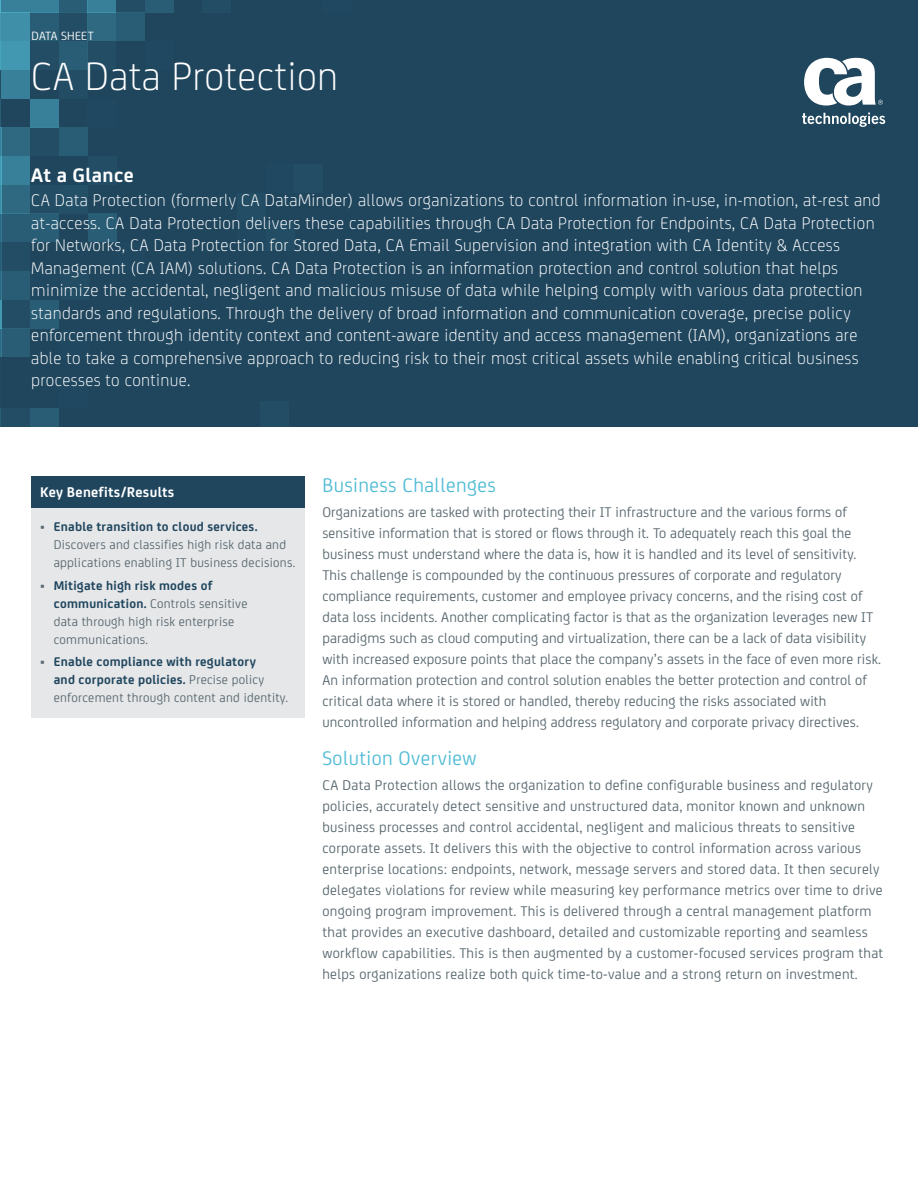
<style>
.page{position:relative;width:918px;height:1188px;background:#fff}
.page>*{position:absolute;margin:0;border:0;box-sizing:border-box;transform-origin:0 0}
.t1{font:300 42px "CA Sans";letter-spacing:.01em;color:#fff}
.Body_head{font:21px "CA Sans";letter-spacing:.02em;color:#51bcd5}
.At_a_Glance_header{font:700 21px "CA Sans";letter-spacing:.02em;color:#fff}
.At_a_Glance_Text{font:300 18px/22.5px "CA Sans";letter-spacing:.02em;color:#fff}
.Body{font:15px/21px "CA Sans";letter-spacing:.01em;color:#57676e}
.Table_Header{font:700 15px "CA Sans";letter-spacing:.02em;color:#fff}
.t2{font:13.5px/18px "CA Sans";letter-spacing:.02em;color:#57676e}
.Cover_Eyebrow_Topic{font:12.75px "CA Sans";letter-spacing:.02em;color:#fff}
.s1{font-weight:700;color:#20465e}
</style>
<div class="page">
<div style="left:0;top:0;width:918px;height:427px;background:#20465e"></div>
<hr style="left:0;top:127px;width:2px;height:29px;background:#51bcd5">
<hr style="left:0;top:156px;width:2px;height:29px;background:#51bcd5">
<hr style="left:0;top:185px;width:2px;height:29px;background:#51bcd5">
<hr style="left:0;top:214px;width:2px;height:28px;background:#51bcd5">
<hr style="left:0;top:242px;width:2px;height:29px;background:#51bcd5">
<hr style="left:0;top:271px;width:2px;height:29px;background:#51bcd5">
<hr style="left:0;top:300px;width:2px;height:29px;background:#51bcd5">
<hr style="left:0;top:329px;width:2px;height:28px;background:#51bcd5">
<div style="left:1px;top:409px;width:29px;height:18px;background:#234d65"></div>
<div style="left:30px;top:409px;width:29px;height:18px;background:#295d75"></div>
<div style="left:2px;top:127px;width:28px;height:29px;background:#2e6981"></div>
<div style="left:2px;top:156px;width:28px;height:29px;background:#388099"></div>
<div style="left:2px;top:185px;width:28px;height:29px;background:#2e6981"></div>
<div style="left:2px;top:214px;width:28px;height:28px;background:#295d75"></div>
<div style="left:2px;top:242px;width:28px;height:29px;background:#234d65"></div>
<div style="left:2px;top:271px;width:28px;height:29px;background:#295d75"></div>
<div style="left:2px;top:300px;width:28px;height:29px;background:#234d65"></div>
<div style="left:2px;top:329px;width:28px;height:28px;background:#295d75"></div>
<svg style="left:0;top:351px;width:1px;height:76px"></svg>
<div style="left:30px;top:127px;width:29px;height:29px;background:#234d65"></div>
<div style="left:59px;top:127px;width:29px;height:29px;background:#295d75"></div>
<div style="left:88px;top:156px;width:29px;height:29px;background:#234d65"></div>
<div style="left:30px;top:185px;width:29px;height:29px;background:#234d65"></div>
<div style="left:59px;top:185px;width:29px;height:29px;background:#234f67"></div>
<div style="left:30px;top:214px;width:29px;height:28px;background:#295d75"></div>
<div style="left:88px;top:214px;width:29px;height:28px;background:#295d75"></div>
<div style="left:30px;top:300px;width:29px;height:29px;background:#295d75"></div>
<div style="left:60px;top:271px;width:29px;height:29px;background:#234d65"></div>
<svg style="left:0;top:0;width:1px;height:127px"></svg>
<div style="left:1px;top:0;width:29px;height:12px;background:#388099"></div>
<div style="left:1px;top:12px;width:29px;height:29px;background:#3e8fa7"></div>
<div style="left:1px;top:41px;width:29px;height:29px;background:#4298b1"></div>
<div style="left:1px;top:70px;width:29px;height:29px;background:#388099"></div>
<div style="left:30px;top:99px;width:29px;height:28px;background:#388099"></div>
<div style="left:30px;top:0;width:29px;height:12px;background:#388099"></div>
<div style="left:30px;top:12px;width:29px;height:29px;background:#295d75"></div>
<div style="left:30px;top:41px;width:29px;height:29px;background:#234d65"></div>
<div style="left:59px;top:0;width:29px;height:12px;background:#295d75"></div>
<div style="left:59px;top:12px;width:29px;height:29px;background:#234d65"></div>
<div style="left:59px;top:41px;width:29px;height:29px;background:#295d75"></div>
<div style="left:59px;top:70px;width:29px;height:29px;background:#234d65"></div>
<div style="left:88px;top:0;width:28px;height:12px;background:#388099"></div>
<div style="left:88px;top:12px;width:28px;height:29px;background:#2e6981"></div>
<div style="left:88px;top:41px;width:28px;height:29px;background:#234d65"></div>
<div style="left:116px;top:0;width:29px;height:12px;background:#234d65"></div>
<div style="left:116px;top:12px;width:29px;height:29px;background:#295d75"></div>
<div style="left:260px;top:402px;width:29px;height:25px;background:#234d65"></div>
<div style="left:145px;top:0;width:29px;height:12px;background:#295d75"></div>
<div style="left:203px;top:0;width:28px;height:12px;background:#234d65"></div>
<div style="left:237px;top:193px;width:29px;height:29px;background:#234d65"></div>
<div style="left:266px;top:222px;width:28px;height:29px;background:#234d65"></div>
<div style="left:294px;top:164px;width:29px;height:29px;background:#234d65"></div>
<svg style="left:802px;top:113px;width:83px;height:15px"></svg>
<svg style="left:804px;top:58px;width:79px;height:48px"></svg>
<div style="left:31px;top:476px;width:273px;height:32px;background:#20465e"></div>
<div style="left:31px;top:508px;width:273px;height:209px;background:#e6e7e9"></div>
<p class="Cover_Eyebrow_Topic" style="left:32px;top:27px;width:64px">DATA SHEET</p>
<p class="t1" style="left:31px;top:46px;width:308px">CA Data Protection</p>
<p class="At_a_Glance_header" style="left:31px;top:159px;width:104px">At a Glance</p>
<p class="At_a_Glance_Text" style="left:31px;top:188px;width:851px">CA Data Protection (formerly CA DataMinder) allows organizations to control information in-use, in-motion, at-rest and at-access. CA Data Protection delivers these capabilities through CA Data Protection for Endpoints, CA Data Protection for Networks, CA Data Protection for Stored Data, CA Email Supervision and integration with CA Identity &amp; Access Management (CA IAM) solutions. CA Data Protection is an information protection and control solution that helps minimize the accidental, negligent and malicious misuse of data while helping comply with various data protection standards and regulations. Through the delivery of broad information and communication coverage, precise policy enforcement through identity context and content-aware identity and access management (IAM), organizations are able to take a comprehensive approach to reducing risk to their most critical assets while enabling critical business processes to continue.</p>
<p class="Table_Header" style="left:40px;top:480px;width:136px">Key Benefits/Results</p>
<p class="t2" style="left:54px;top:517px;width:243px;text-indent:-13px">• <span class="s1">Enable transition to cloud services.<br></span>Discovers and classifies high risk data and applications enabling IT business decisions.</p>
<p class="t2" style="left:54px;top:575px;width:195px;text-indent:-13px">• <span class="s1">Mitigate high risk modes of communication.</span> Controls sensitive data through high risk enterprise communications.</p>
<p class="t2" style="left:54px;top:652px;width:236px;text-indent:-13px">• <span class="s1">Enable compliance with regulatory<br>and corporate policies.</span> Precise policy enforcement through content and identity.</p>
<p class="Body_head" style="left:322px;top:470px;width:175px">Business Challenges</p>
<p class="Body" style="left:322px;top:501px;width:560px">Organizations are tasked with protecting their IT infrastructure and the various forms of sensitive information that is stored or flows through it. To adequately reach this goal the business must understand where the data is, how it is handled and its level of sensitivity.<br>This challenge is compounded by the continuous pressures of corporate and regulatory compliance requirements, customer and employee privacy concerns, and the rising cost of data loss incidents. Another complicating factor is that as the organization leverages new IT paradigms such as cloud computing and virtualization, there can be a lack of data visibility with increased exposure points that place the company’s assets in the face of even more risk.<br>An information protection and control solution enables the better protection and control of critical data where it is stored or handled, thereby reducing the risks associated with uncontrolled information and helping address regulatory and corporate privacy directives.</p>
<p class="Body_head" style="left:322px;top:743px;width:156px">Solution Overview</p>
<p class="Body" style="left:322px;top:774px;width:562px">CA Data Protection allows the organization to define configurable business and regulatory policies, accurately detect sensitive and unstructured data, monitor known and unknown business processes and control accidental, negligent and malicious threats to sensitive corporate assets. It delivers this with the objective to control information across various enterprise locations: endpoints, network, message servers and stored data. It then securely delegates violations for review while measuring key performance metrics over time to drive ongoing program improvement. This is delivered through a central management platform that provides an executive dashboard, detailed and customizable reporting and seamless workflow capabilities. This is then augmented by a customer-focused services program that helps organizations realize both quick time-to-value and a strong return on investment.</p>
</div>
